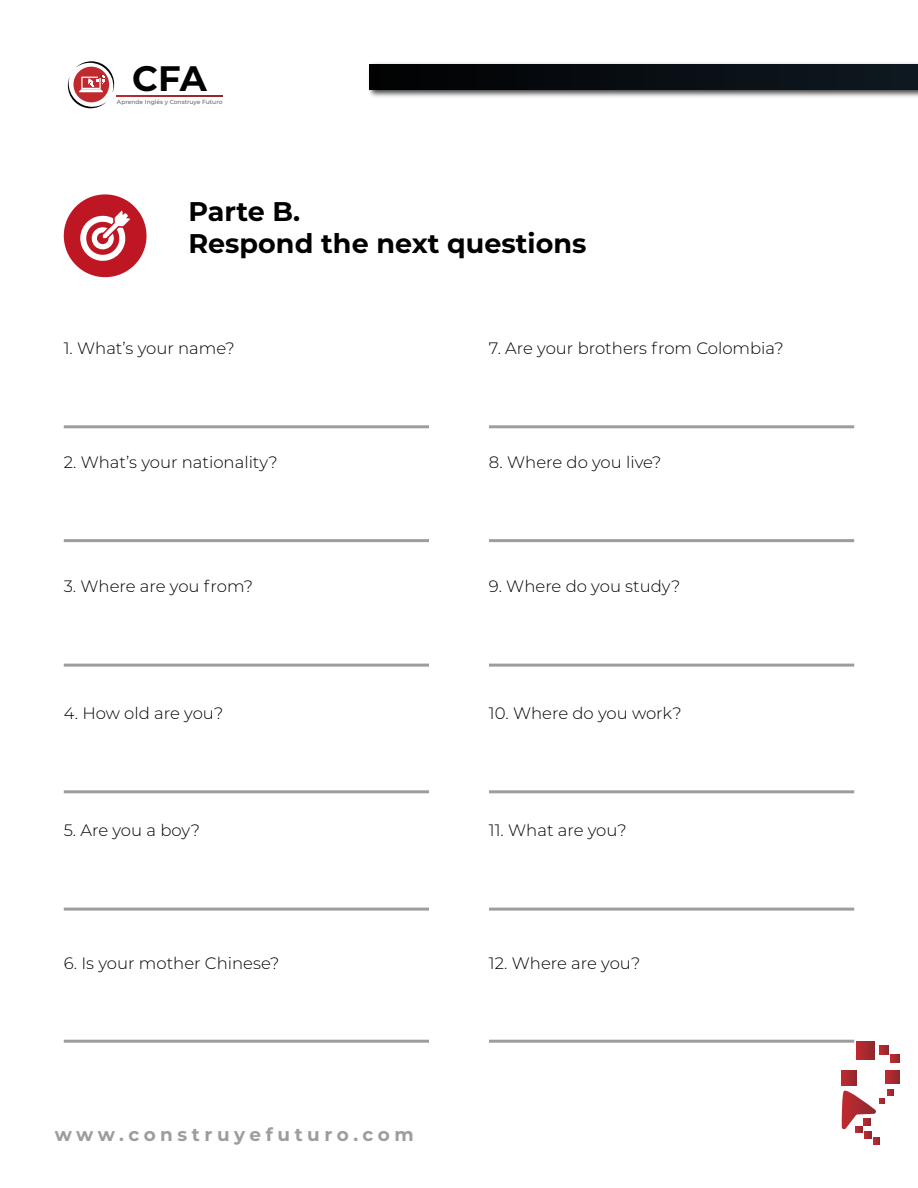
<style>
.page{position:relative;width:918px;height:1188px;background:#fff}
.page>*{position:absolute;margin:0;border:0;box-sizing:border-box;transform-origin:0 0}
.t1{font:700 35.4px "Montserrat";color:#020203}
.t2{font:700 27px/32.4px "Montserrat";color:#000}
.t3{font:700 18.45px "Montserrat";letter-spacing:.25em;color:#9d9d9c}
.t4{font:300 16.5px "Montserrat";color:#000}
.t5{font:500 6px "Montserrat";color:#676767}
</style>
<div class="page">
<img style="left:368px;top:63px;width:550px;height:34px">
<div style="left:370px;top:64px;width:548px;height:25px;background:linear-gradient(to right,#010102,#0f1921)"></div>
<svg style="left:68px;top:61px;width:46px;height:47px"></svg>
<svg style="left:117px;top:95px;width:106px;height:1px"></svg>
<svg style="left:856px;top:1041px;width:19px;height:18px"></svg>
<svg style="left:880px;top:1046px;width:20px;height:17px"></svg>
<svg style="left:886px;top:1070px;width:13px;height:14px"></svg>
<svg style="left:842px;top:1090px;width:51px;height:55px"></svg>
<svg style="left:842px;top:1071px;width:15px;height:14px"></svg>
<div style="left:64px;top:194px;width:83px;height:83px;background:#be1622;border-radius:50%"></div>
<svg style="left:80px;top:211px;width:50px;height:50px"></svg>
<hr style="left:64px;top:425px;width:365px;height:3px;background:#9d9d9c">
<hr style="left:489px;top:425px;width:365px;height:3px;background:#9d9d9c">
<hr style="left:64px;top:539px;width:365px;height:3px;background:#9d9d9c">
<hr style="left:64px;top:664px;width:365px;height:3px;background:#9d9d9c">
<hr style="left:64px;top:790px;width:365px;height:3px;background:#9d9d9c">
<hr style="left:64px;top:908px;width:365px;height:3px;background:#9d9d9c">
<hr style="left:64px;top:1040px;width:365px;height:3px;background:#9d9d9c">
<hr style="left:489px;top:539px;width:365px;height:3px;background:#9d9d9c">
<hr style="left:489px;top:664px;width:365px;height:3px;background:#9d9d9c">
<hr style="left:489px;top:790px;width:365px;height:3px;background:#9d9d9c">
<hr style="left:489px;top:908px;width:365px;height:3px;background:#9d9d9c">
<hr style="left:489px;top:1040px;width:365px;height:3px;background:#9d9d9c">
<h1 class="t1" style="left:132px;top:53px;width:76px">CFA</h1>
<p class="t5" style="left:117px;top:97px;width:107px">Aprende Inglés y Construye Futuro</p>
<h2 class="t2" style="left:188px;top:193px;width:399px">Parte B.<br>Respond the next questions</h2>
<p class="t4" style="left:64px;top:337px;width:173px">1. What’s your name?</p>
<p class="t4" style="left:489px;top:337px;width:296px">7. Are your brothers from Colombia?</p>
<p class="t4" style="left:64px;top:451px;width:216px">2. What’s your nationality?</p>
<p class="t4" style="left:489px;top:451px;width:174px">8. Where do you live?</p>
<p class="t4" style="left:64px;top:575px;width:191px">3. Where are you from?</p>
<p class="t4" style="left:489px;top:575px;width:193px">9. Where do you study?</p>
<p class="t4" style="left:64px;top:702px;width:161px">4. How old are you?</p>
<p class="t4" style="left:489px;top:702px;width:194px">10. Where do you work?</p>
<p class="t4" style="left:64px;top:819px;width:138px">5. Are you a boy?</p>
<p class="t4" style="left:489px;top:819px;width:139px">11. What are you?</p>
<p class="t4" style="left:64px;top:951px;width:217px">6. Is your mother Chinese?</p>
<p class="t4" style="left:489px;top:951px;width:153px">12. Where are you?</p>
<p class="t3" style="left:55px;top:1122px;width:361px">www.construyefuturo.com</p>
</div>
